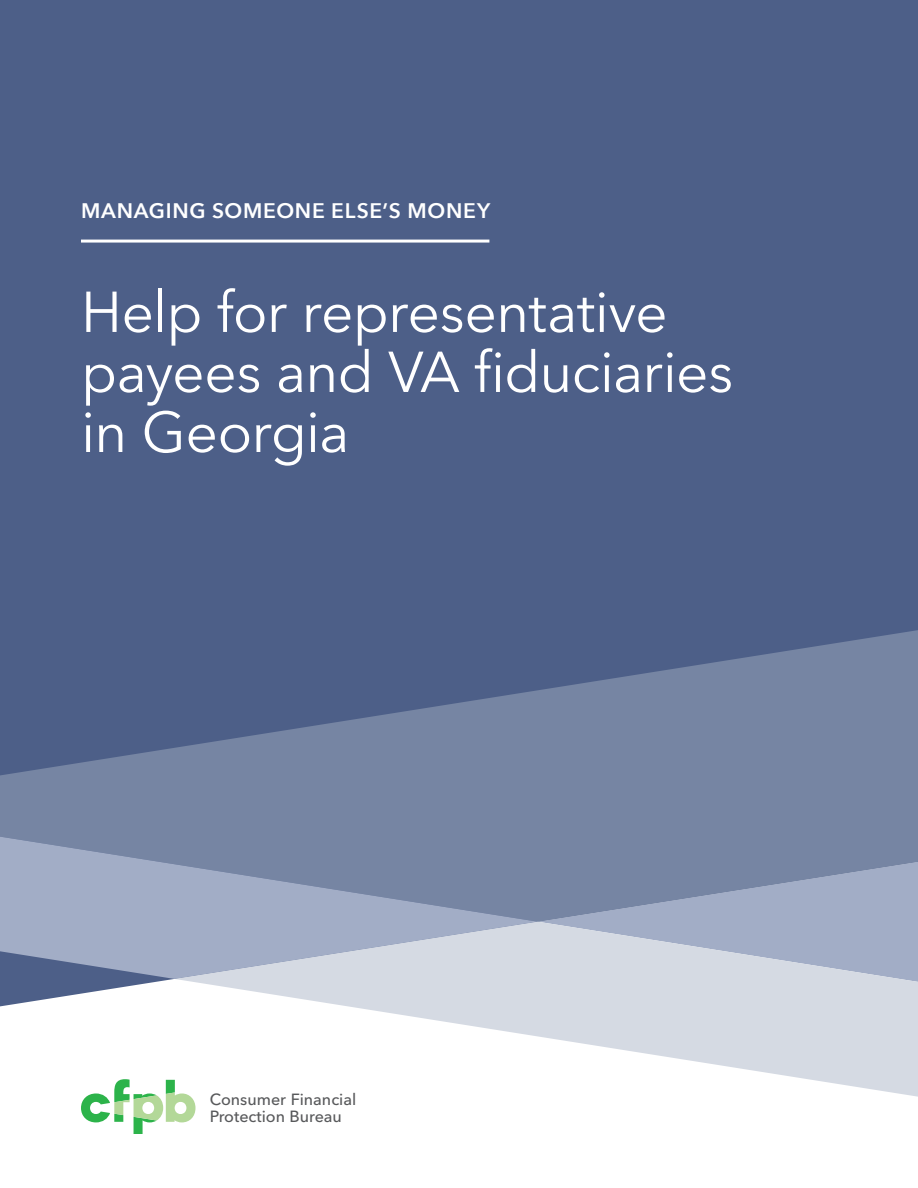
<style>
.page{position:relative;width:918px;height:1188px;background:#fff}
.page>*{position:absolute;margin:0;border:0;box-sizing:border-box;transform-origin:0 0}
.t1{font:57px/60px "Avenir Next";letter-spacing:-.015em;color:#fff}
.t2{font:600 21px "Avenir Next";letter-spacing:.035em;color:#fff}
.t3{font:500 16.05px/16.4px "Avenir Next";color:#58595b}
</style>
<div class="page">
<div style="left:0;top:0;width:918px;height:1006px;background:#4d5f88"></div>
<svg style="left:0;top:630px;width:918px;height:292px;fill:#7685a3"></svg>
<svg style="left:174px;top:922px;width:744px;height:175px;fill:#d5dae3"></svg>
<svg style="left:0;top:837px;width:538px;height:142px;fill:#a2adc6"></svg>
<svg style="left:81px;top:1079px;width:114px;height:54px"></svg>
<hr style="left:81px;top:240px;width:408px;height:3px;background:#fff">
<p class="t2" style="left:81px;top:193px;width:411px">MANAGING SOMEONE ELSE’S MONEY</p>
<p class="t1" style="left:81px;top:280px;width:654px">Help for representative payees and VA fiduciaries in Georgia</p>
<p class="t3" style="left:210px;top:1091px;width:148px">Consumer Financial<br>Protection Bureau</p>
</div>
